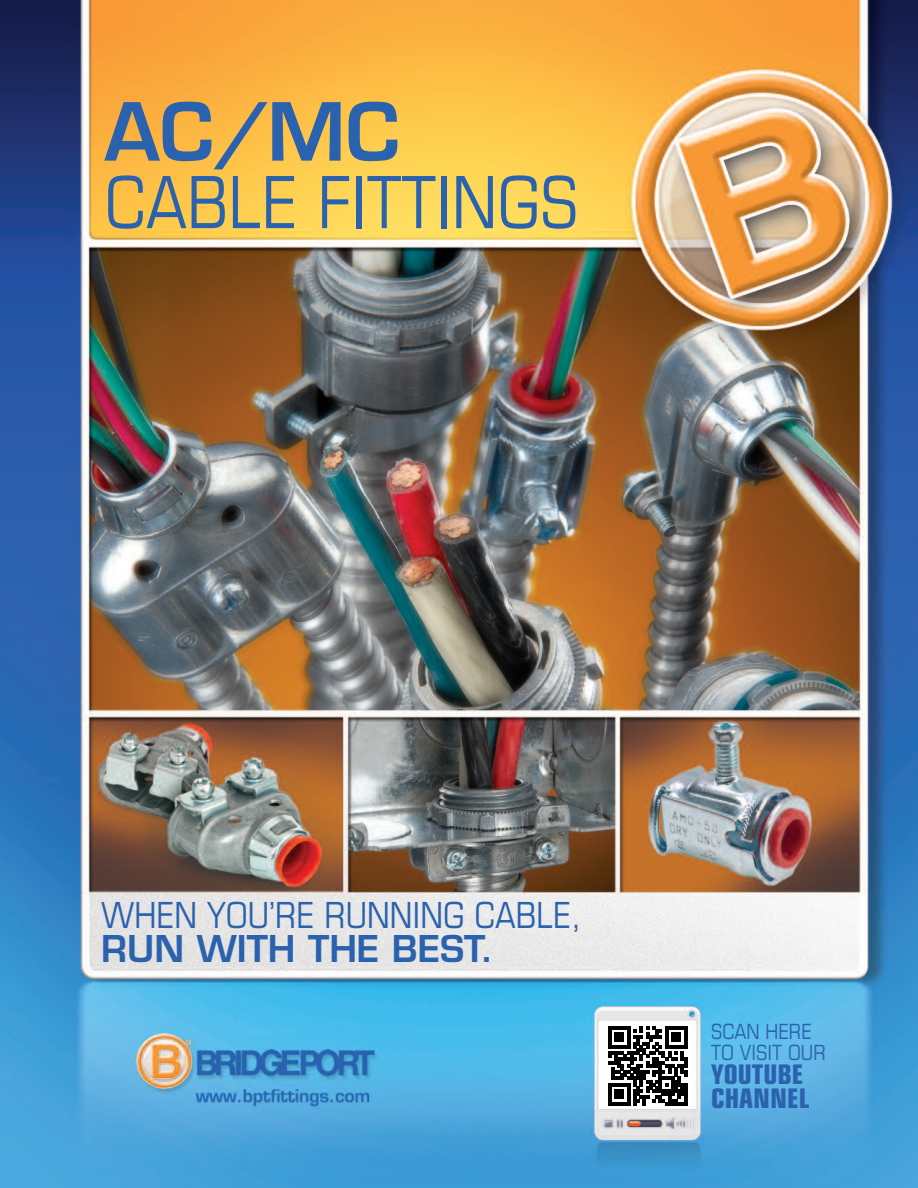
<style>
.page{position:relative;width:918px;height:1188px;background:#fff}
.page>*{position:absolute;margin:0;border:0;box-sizing:border-box;transform-origin:0 0}
.t1{font:600 78px "Eurostile";color:#2b62ae}
.t2{font:condensed 72px "Eurostile";color:#2b62ae}
.t3{font:condensed 36px "Eurostile";color:#2b62ae}
.t4{font:600 36px "Eurostile";color:#2b62ae}
.t5{font:700 condensed 27px/24px "Eurostile";color:#2b62ae}
.t6{font:condensed 21px/21px "Eurostile";color:#2b62ae}
</style>
<div class="page">
<svg style="left:0;top:0;width:1px;height:92px"></svg>
<img style="left:1px;top:0;width:917px;height:1188px">
<svg style="left:606px;top:1025px;width:83px;height:81px"></svg>
<svg style="left:608px;top:1026px;width:79px;height:79px"></svg>
<h1 class="t1" style="left:105px;top:102px;width:297px">AC/MC</h1>
<h2 class="t2" style="left:105px;top:176px;width:476px">CABLE FITTINGS</h2>
<p class="t3" style="left:101px;top:902px;width:481px">WHEN YOU’RE RUNNING CABLE,</p>
<p class="t4" style="left:101px;top:935px;width:394px">RUN WITH THE BEST.</p>
<p class="t6" style="left:711px;top:1022px;width:116px">SCAN HERE<br>TO VISIT OUR</p>
<p class="t5" style="left:711px;top:1064px;width:100px">YOUTUBE<br>CHANNEL</p>
</div>
